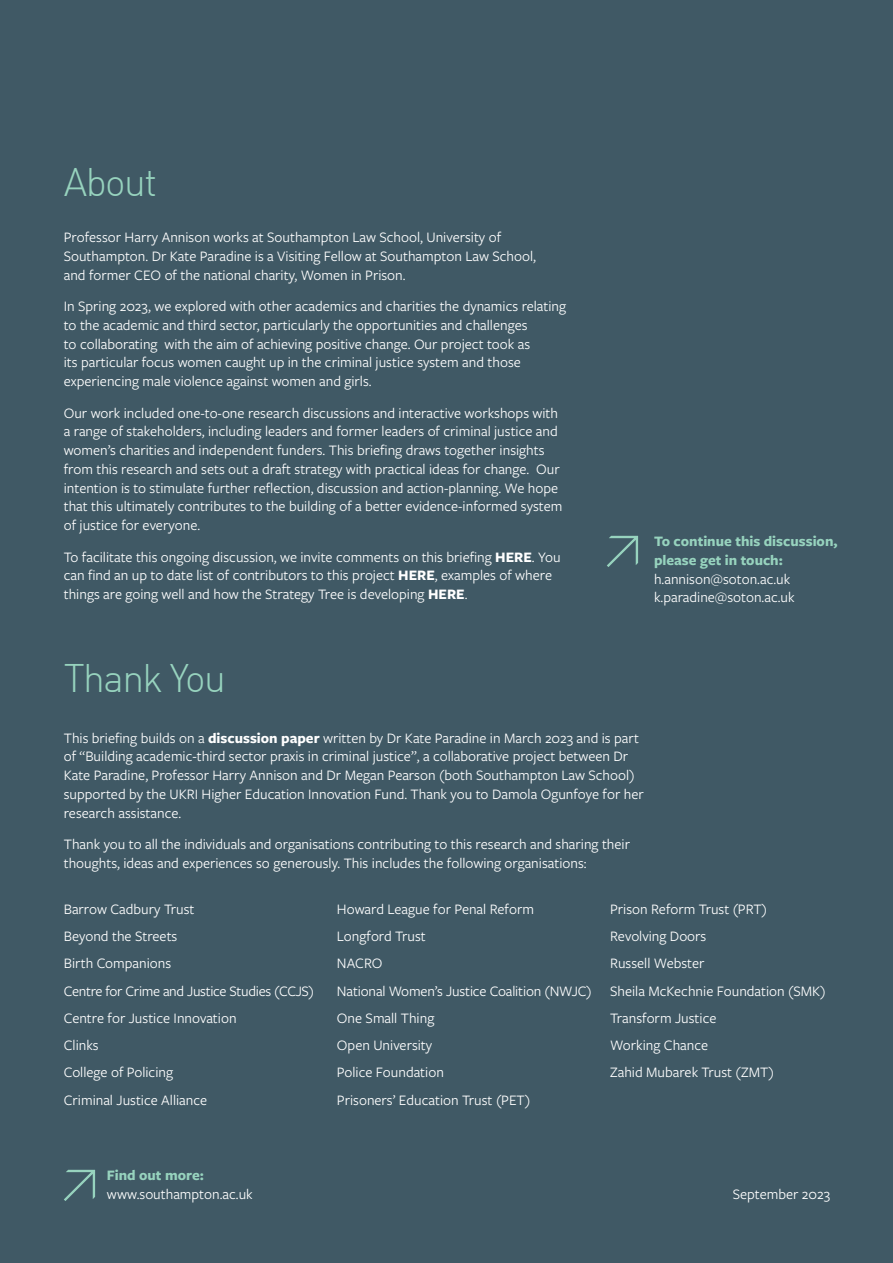
<style>
.page{position:relative;width:893px;height:1263px;background:#405965}
.page>*{position:absolute;margin:0;border:0;box-sizing:border-box;transform-origin:0 0}
.Head_Tell{font:300 39px "DINOT";letter-spacing:-.04em;color:#97d3be}
.body{font:15px/18.8px "Freight Sans Pro";color:#fff}
.body-2{font:15px "Freight Sans Pro";letter-spacing:-.02em;color:#fff}
.s1{font-weight:700}
.s2{font-weight:700;color:#97d3be}
</style>
<div class="page">
<svg style="left:64px;top:1170px;width:31px;height:31px"></svg>
<svg style="left:607px;top:536px;width:31px;height:31px"></svg>
<p class="Head_Tell" style="left:64px;top:152px;width:95px">About</p>
<p class="body" style="left:64px;top:227px;width:474px">Professor Harry Annison works at Southampton Law School, University of<br>Southampton. Dr Kate Paradine is a Visiting Fellow at Southampton Law School, and former CEO of the national charity, Women in Prison.</p>
<p class="body" style="left:64px;top:296px;width:504px">In Spring 2023, we explored with other academics and charities the dynamics relating to the academic and third sector, particularly the opportunities and challenges<br>to collaborating with the aim of achieving positive change. Our project took as<br>its particular focus women caught up in the criminal justice system and those experiencing male violence against women and girls.</p>
<p class="body" style="left:64px;top:403px;width:500px">Our work included one-to-one research discussions and interactive workshops with a range of stakeholders, including leaders and former leaders of criminal justice and women’s charities and independent funders. This briefing draws together insights from this research and sets out a draft strategy with practical ideas for change. Our intention is to stimulate further reflection, discussion and action-planning. We hope that this ultimately contributes to the building of a better evidence-informed system of justice for everyone.</p>
<p class="body" style="left:64px;top:547px;width:498px">To facilitate this ongoing discussion, we invite comments on this briefing <span class="s1">HERE</span>. You can find an up to date list of contributors to this project <span class="s1">HERE</span>, examples of where things are going well and how the Strategy Tree is developing <span class="s1">HERE</span>.</p>
<p class="body" style="left:654px;top:531px;width:185px"><span class="s2">To continue this discussion, please get in touch: </span>h.annison@soton.ac.uk k.paradine@soton.ac.uk</p>
<p class="Head_Tell" style="left:64px;top:648px;width:164px">Thank You</p>
<p class="body" style="left:64px;top:728px;width:581px">This briefing builds on a <span class="s1">discussion paper</span> written by Dr Kate Paradine in March 2023 and is part of “Building academic-third sector praxis in criminal justice”, a collaborative project between Dr Kate Paradine, Professor Harry Annison and Dr Megan Pearson (both Southampton Law School) supported by the UKRI Higher Education Innovation Fund. Thank you to Damola Ogunfoye for her research assistance.</p>
<p class="body" style="left:64px;top:834px;width:568px">Thank you to all the individuals and organisations contributing to this research and sharing their thoughts, ideas and experiences so generously. This includes the following organisations:</p>
<p class="body" style="left:64px;top:899px;width:132px">Barrow Cadbury Trust</p>
<p class="body" style="left:64px;top:926px;width:115px">Beyond the Streets</p>
<p class="body" style="left:64px;top:953px;width:109px">Birth Companions</p>
<p class="body-2" style="left:64px;top:981px;width:252px">Centre for Crime and Justice Studies (CCJS)</p>
<p class="body" style="left:64px;top:1008px;width:174px">Centre for Justice Innovation</p>
<p class="body" style="left:64px;top:1035px;width:36px">Clinks</p>
<p class="body" style="left:64px;top:1062px;width:111px">College of Policing</p>
<p class="body" style="left:64px;top:1090px;width:145px">Criminal Justice Alliance</p>
<p class="body" style="left:107px;top:1165px;width:147px"><span class="s2">Find out more: </span>www.southampton.ac.uk</p>
<p class="body" style="left:337px;top:899px;width:198px">Howard League for Penal Reform</p>
<p class="body" style="left:337px;top:926px;width:90px">Longford Trust</p>
<p class="body" style="left:337px;top:953px;width:47px">NACRO</p>
<p class="body" style="left:337px;top:981px;width:256px">National Women’s Justice Coalition (NWJC)</p>
<p class="body" style="left:337px;top:1008px;width:99px">One Small Thing</p>
<p class="body" style="left:337px;top:1035px;width:97px">Open University</p>
<p class="body" style="left:337px;top:1062px;width:108px">Police Foundation</p>
<p class="body" style="left:337px;top:1090px;width:195px">Prisoners’ Education Trust (PET)</p>
<p class="body" style="left:610px;top:899px;width:158px">Prison Reform Trust (PRT)</p>
<p class="body" style="left:610px;top:926px;width:98px">Revolving Doors</p>
<p class="body" style="left:610px;top:953px;width:96px">Russell Webster</p>
<p class="body" style="left:610px;top:981px;width:217px">Sheila McKechnie Foundation (SMK)</p>
<p class="body" style="left:610px;top:1008px;width:108px">Transform Justice</p>
<p class="body" style="left:610px;top:1035px;width:99px">Working Chance</p>
<p class="body" style="left:610px;top:1062px;width:165px">Zahid Mubarek Trust (ZMT)</p>
<p class="body" style="left:733px;top:1184px;width:99px">September 2023</p>
</div>
